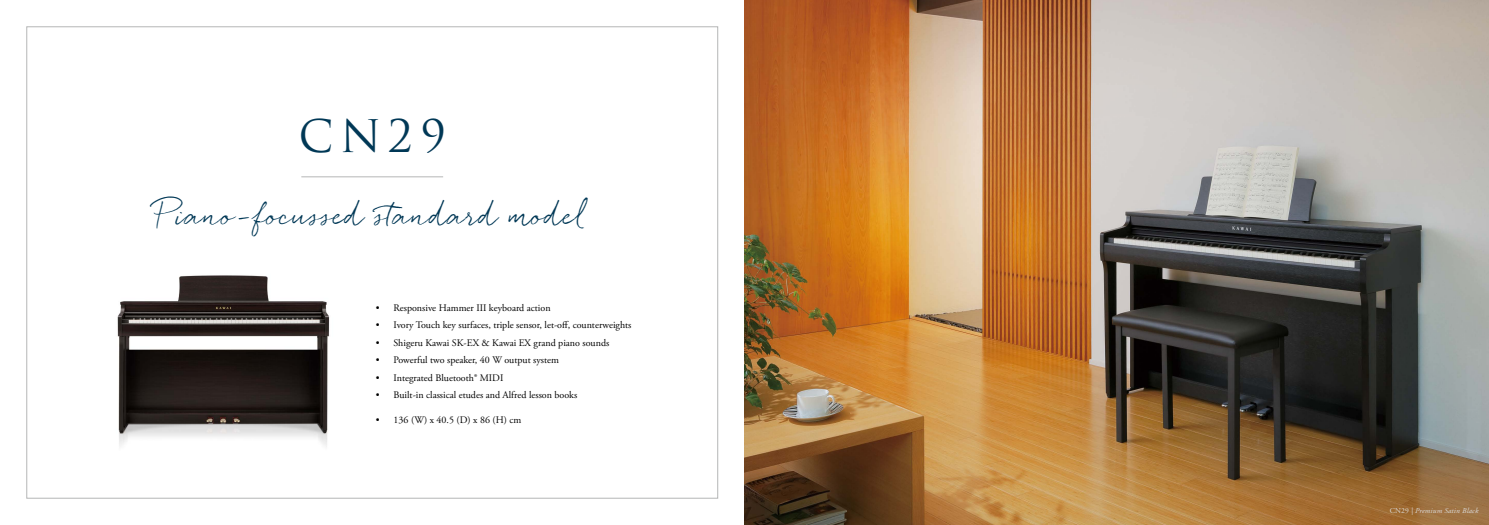
<style>
.page{position:relative;width:1489px;height:525px;background:#fff}
.page>*{position:absolute;margin:0;border:0;box-sizing:border-box;transform-origin:0 0}
.t1{font:43.75px "Trajan Pro";color:#003856}
.t2{font:30px "Quickpen";letter-spacing:-.01em;color:#003856;scale:.9 1}
.t3{font:10px "Adobe Garamond Pro";color:#000}
.t4{font:italic 7.5px "Adobe Garamond Pro";letter-spacing:.025em;color:#dcdddd}
.s1{font-style:normal}
</style>
<div class="page">
<img style="left:744px;top:0;width:744px;height:524px">
<img style="left:117px;top:275px;width:213px;height:172px">
<hr style="left:301px;top:176px;width:142px;height:1px;background:#b5b6b6">
<h1 class="t1" style="left:298px;top:108px;width:149px">CN29</h1>
<h2 class="t2" style="left:158px;top:197px;width:478px">Piano-focussed standard model</h2>
<p class="t3" style="left:376px;top:301px;width:176px">• Responsive Hammer III keyboard action</p>
<p class="t3" style="left:376px;top:319px;width:257px">• Ivory Touch key surfaces, triple sensor, let-off, counterweights</p>
<p class="t3" style="left:376px;top:336px;width:235px">• Shigeru Kawai SK-EX &amp; Kawai EX grand piano sounds</p>
<p class="t3" style="left:376px;top:354px;width:185px">• Powerful two speaker, 40 W output system</p>
<p class="t3" style="left:376px;top:371px;width:129px">• Integrated Bluetooth® MIDI</p>
<p class="t3" style="left:376px;top:389px;width:203px">• Built-in classical etudes and Alfred lesson books</p>
<p class="t3" style="left:376px;top:413px;width:147px">• 136 (W) x 40.5 (D) x 86 (H) cm</p>
<p class="t4" style="left:1389px;top:506px;width:90px"><span class="s1">CN29</span> | Premium Satin Black</p>
</div>
